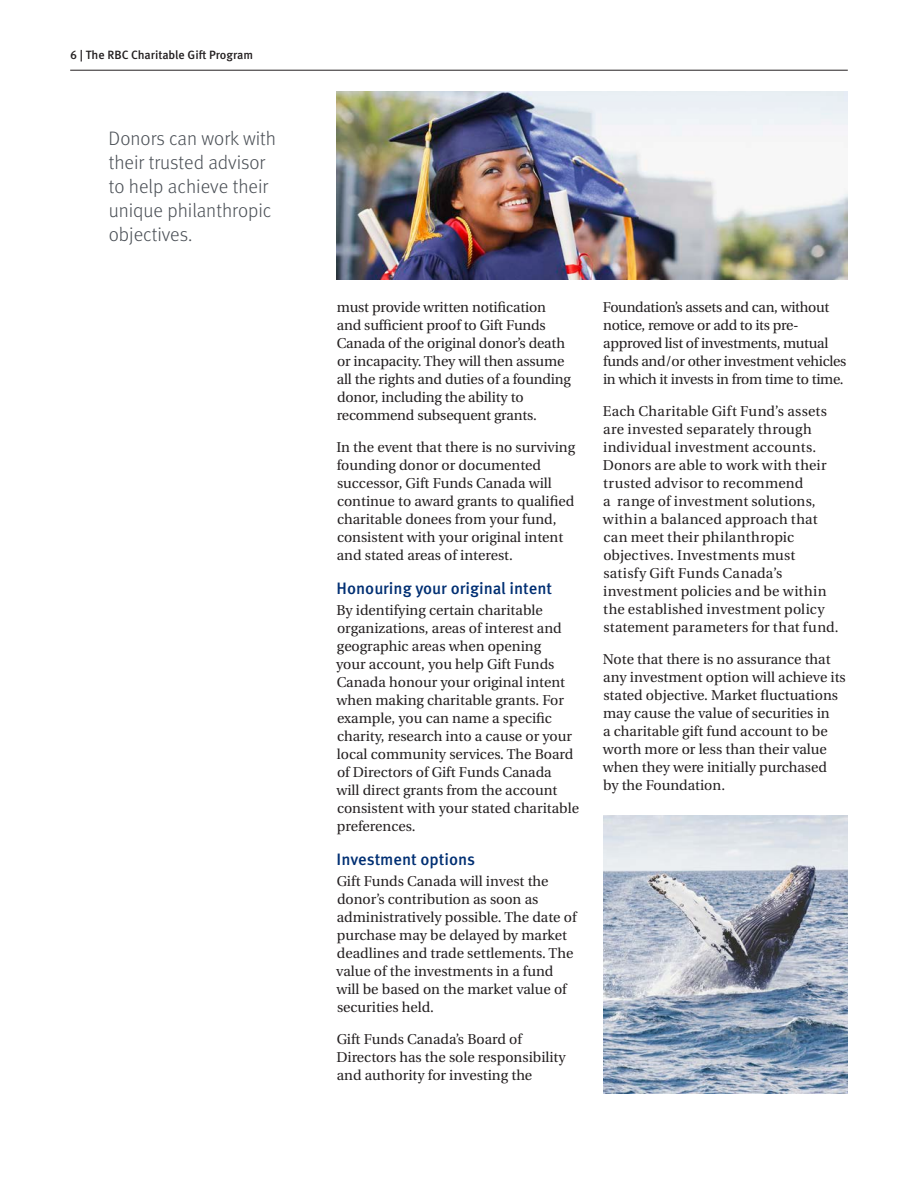
<style>
.page{position:relative;width:918px;height:1188px;background:#fff}
.page>*{position:absolute;margin:0;border:0;box-sizing:border-box;transform-origin:0 0}
._8-Callout_Page_1{font:300 19.5px/24px "Meta OT";color:#4a4f55}
._4-Text_Headline{font:500 16.5px "Meta OT";color:#002f73}
._5-Body_Copy{font:14.25px/18px "Utopia";color:#231f20}
._5-Body_Copy-2{font:14.25px/18px "Utopia";letter-spacing:-.02em;color:#231f20}
.t1{font:500 12px "Meta OT";color:#231f20}
</style>
<div class="page">
<img style="left:603px;top:815px;width:245px;height:279px">
<img style="left:337px;top:92px;width:511px;height:188px">
<hr style="left:70px;top:70px;width:778px;height:1px;background:#231f20">
<p class="t1" style="left:70px;top:48px;width:184px">6 | The RBC Charitable Gift Program</p>
<p class="_8-Callout_Page_1" style="left:109px;top:127px;width:169px">Donors can work with their trusted advisor to help achieve their unique philanthropic objectives.</p>
<p class="_5-Body_Copy" style="left:337px;top:298px;width:236px">must provide written notification and sufficient proof to Gift Funds Canada of the original donor’s death or incapacity. They will then assume all the rights and duties of a founding donor, including the ability to recommend subsequent grants.</p>
<p class="_5-Body_Copy" style="left:337px;top:439px;width:240px">In the event that there is no surviving founding donor or documented successor, Gift Funds Canada will continue to award grants to qualified charitable donees from your fund, consistent with your original intent and stated areas of interest.</p>
<p class="_4-Text_Headline" style="left:337px;top:578px;width:217px">Honouring your original intent</p>
<p class="_5-Body_Copy" style="left:336px;top:602px;width:244px">By identifying certain charitable organizations, areas of interest and geographic areas when opening<br>your account, you help Gift Funds Canada honour your original intent when making charitable grants. For example, you can name a specific charity, research into a cause or your local community services. The Board of Directors of Gift Funds Canada<br>will direct grants from the account consistent with your stated charitable preferences.</p>
<p class="_4-Text_Headline" style="left:337px;top:849px;width:140px">Investment options</p>
<p class="_5-Body_Copy" style="left:336px;top:873px;width:242px">Gift Funds Canada will invest the donor’s contribution as soon as administratively possible. The date of purchase may be delayed by market deadlines and trade settlements. The value of the investments in a fund will be based on the market value of securities held.</p>
<p class="_5-Body_Copy" style="left:337px;top:1031px;width:231px">Gift Funds Canada’s Board of<br>Directors has the sole responsibility and authority for investing the</p>
<p class="_5-Body_Copy-2" style="left:603px;top:298px;width:245px">Foundation’s assets and can, without notice, remove or add to its pre&shy;approved list of investments, mutual funds and/or other investment vehicles in which it invests in from time to time.</p>
<p class="_5-Body_Copy" style="left:603px;top:403px;width:237px">Each Charitable Gift Fund’s assets are invested separately through individual investment accounts.<br>Donors are able to work with their trusted advisor to recommend<br>a range of investment solutions, within a balanced approach that can meet their philanthropic objectives. Investments must satisfy Gift Funds Canada’s investment policies and be within the established investment policy statement parameters for that fund.</p>
<p class="_5-Body_Copy" style="left:603px;top:651px;width:244px">Note that there is no assurance that any investment option will achieve its stated objective. Market fluctuations may cause the value of securities in<br>a charitable gift fund account to be worth more or less than their value when they were initially purchased by the Foundation.</p>
</div>
